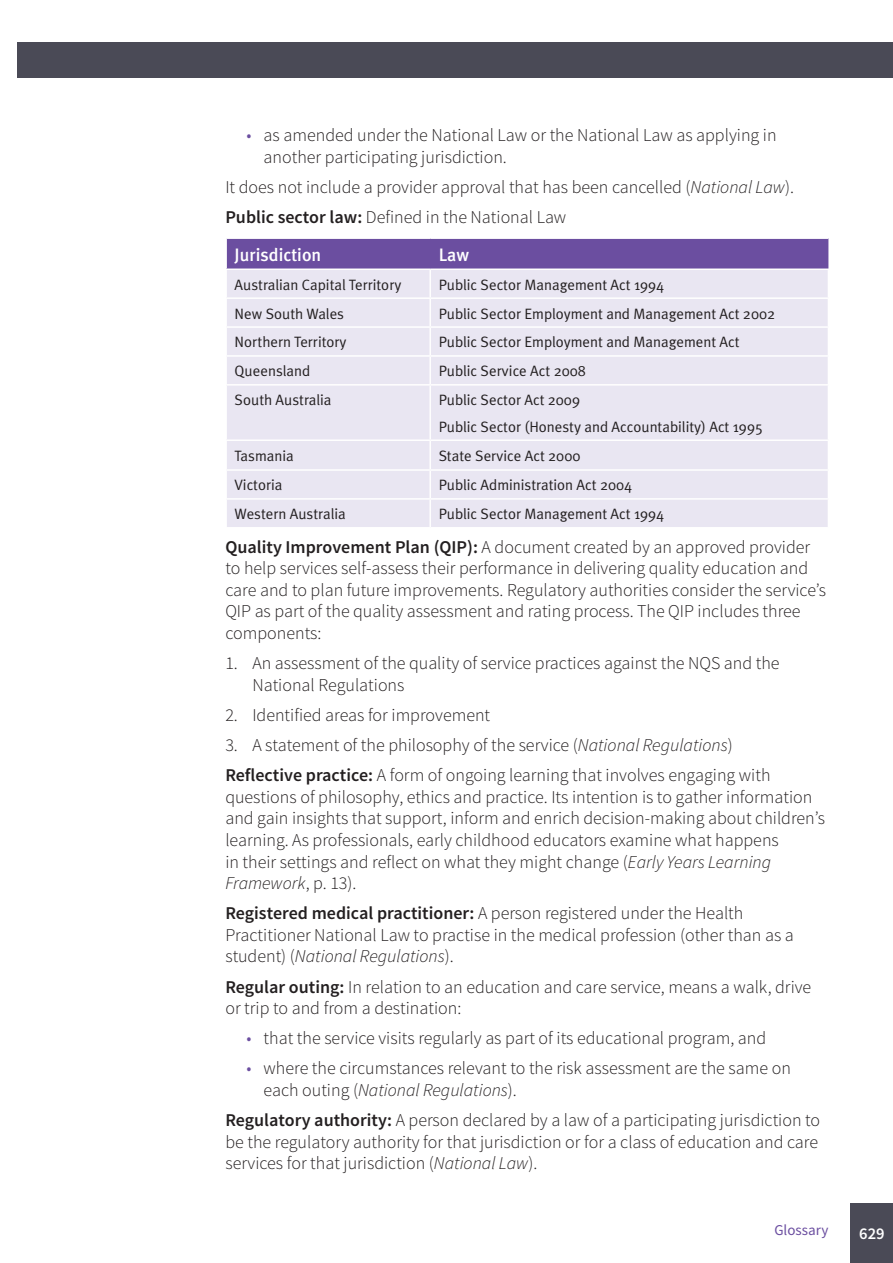
<style>
.page{position:relative;width:893px;height:1263px;background:#fff}
.page>*{position:absolute;margin:0;border:0;box-sizing:border-box;transform-origin:0 0}
._02-body{font:300 18px/21.6px "Source Sans Pro";color:#231f20}
.table-style-2-header{font:500 18px "Meta Plus";color:#fff}
.t1{font:600 16.5px "Source Sans Pro";color:#fff}
.table-body-text{font:15px "Meta Plus Normal";color:#231f20}
.t2{font:15px "Source Sans Pro";color:#6b4ea0}
.s1{color:#6b4ea0}
.s2{font-style:italic}
.s3{font-weight:600}
</style>
<div class="page">
<div style="left:17px;top:43px;width:876px;height:35px;background:#4a4a56"></div>
<div style="left:850px;top:1203px;width:43px;height:60px;background:#4a4a56"></div>
<div style="left:227px;top:386px;width:601px;height:141px;background:#e9e6f2"></div>
<svg style="left:227px;top:238px;width:602px;height:146px;background:#cec5e0"></svg>
<hr style="left:225px;top:237px;width:205px;height:2px;background:#fff">
<hr style="left:430px;top:237px;width:398px;height:2px;background:#fff">
<hr style="left:225px;top:268px;width:205px;height:2px;background:#fff">
<hr style="left:430px;top:268px;width:399px;height:2px;background:#fff">
<hr style="left:429px;top:270px;width:2px;height:27px;background:#fff">
<hr style="left:225px;top:297px;width:205px;height:2px;background:#fff">
<hr style="left:225px;top:439px;width:205px;height:2px;background:#fff">
<hr style="left:430px;top:297px;width:399px;height:2px;background:#fff">
<hr style="left:429px;top:299px;width:2px;height:27px;background:#fff">
<hr style="left:429px;top:386px;width:2px;height:53px;background:#fff">
<hr style="left:430px;top:439px;width:399px;height:2px;background:#fff">
<hr style="left:225px;top:326px;width:205px;height:2px;background:#fff">
<hr style="left:430px;top:326px;width:399px;height:2px;background:#fff">
<hr style="left:429px;top:328px;width:2px;height:27px;background:#fff">
<hr style="left:225px;top:355px;width:205px;height:2px;background:#fff">
<hr style="left:430px;top:355px;width:399px;height:2px;background:#fff">
<hr style="left:429px;top:357px;width:2px;height:27px;background:#fff">
<hr style="left:429px;top:441px;width:2px;height:28px;background:#fff">
<hr style="left:225px;top:469px;width:205px;height:2px;background:#fff">
<hr style="left:430px;top:469px;width:399px;height:2px;background:#fff">
<hr style="left:429px;top:471px;width:2px;height:27px;background:#fff">
<hr style="left:225px;top:498px;width:205px;height:2px;background:#fff">
<hr style="left:430px;top:498px;width:399px;height:2px;background:#fff">
<hr style="left:429px;top:500px;width:2px;height:27px;background:#fff">
<p class="_02-body" style="left:264px;top:124px;width:514px;text-indent:-17px"><span class="s1">•</span> as amended under the National Law or the National Law as applying in another participating jurisdiction.</p>
<p class="_02-body" style="left:225px;top:176px;width:570px">It does not include a provider approval that has been cancelled (<span class="s2">National Law</span>).</p>
<p class="_02-body" style="left:225px;top:206px;width:342px"><span class="s3">Public sector law:</span> Defined in the National Law</p>
<p class="table-style-2-header" style="left:235px;top:244px;width:88px">Jurisdiction</p>
<p class="table-style-2-header" style="left:439px;top:244px;width:32px">Law</p>
<p class="table-body-text" style="left:235px;top:276px;width:168px">Australian Capital Territory</p>
<p class="table-body-text" style="left:439px;top:276px;width:227px">Public Sector Management Act 1994</p>
<p class="table-body-text" style="left:235px;top:305px;width:111px">New South Wales</p>
<p class="table-body-text" style="left:439px;top:305px;width:338px">Public Sector Employment and Management Act 2002</p>
<p class="table-body-text" style="left:235px;top:334px;width:114px">Northern Territory</p>
<p class="table-body-text" style="left:439px;top:334px;width:302px">Public Sector Employment and Management Act</p>
<p class="table-body-text" style="left:235px;top:362px;width:77px">Queensland</p>
<p class="table-body-text" style="left:439px;top:362px;width:149px">Public Service Act 2008</p>
<p class="table-body-text" style="left:235px;top:391px;width:98px">South Australia</p>
<p class="table-body-text" style="left:439px;top:391px;width:143px">Public Sector Act 2009</p>
<p class="table-body-text" style="left:439px;top:418px;width:326px">Public Sector (Honesty and Accountability) Act 1995</p>
<p class="table-body-text" style="left:235px;top:447px;width:61px">Tasmania</p>
<p class="table-body-text" style="left:439px;top:447px;width:143px">State Service Act 2000</p>
<p class="table-body-text" style="left:235px;top:476px;width:49px">Victoria</p>
<p class="table-body-text" style="left:439px;top:476px;width:195px">Public Administration Act 2004</p>
<p class="table-body-text" style="left:235px;top:505px;width:113px">Western Australia</p>
<p class="table-body-text" style="left:439px;top:505px;width:227px">Public Sector Management Act 1994</p>
<p class="_02-body" style="left:225px;top:536px;width:602px"><span class="s3">Quality Improvement Plan (QIP):</span> A document created by an approved provider to help services self-assess their performance in delivering quality education and care and to plan future improvements. Regulatory authorities consider the service’s QIP as part of the quality assessment and rating process. The QIP includes three components:</p>
<p class="_02-body" style="left:252px;top:652px;width:529px;text-indent:-27px">1. An assessment of the quality of service practices against the NQS and the<br>National Regulations</p>
<p class="_02-body" style="left:225px;top:704px;width:266px">2. Identified areas for improvement</p>
<p class="_02-body" style="left:225px;top:734px;width:509px">3. A statement of the philosophy of the service (<span class="s2">National Regulations</span>)</p>
<p class="_02-body" style="left:225px;top:764px;width:601px"><span class="s3">Reflective practice:</span> A form of ongoing learning that involves engaging with questions of philosophy, ethics and practice. Its intention is to gather information and gain insights that support, inform and enrich decision-making about children’s learning. As professionals, early childhood educators examine what happens<br>in their settings and reflect on what they might change (<span class="s2">Early Years Learning Framework</span>, p. 13).</p>
<p class="_02-body" style="left:225px;top:902px;width:570px"><span class="s3">Registered medical practitioner:</span> A person registered under the Health<br>Practitioner National Law to practise in the medical profession (other than as a student) (<span class="s2">National Regulations</span>).</p>
<p class="_02-body" style="left:225px;top:976px;width:587px"><span class="s3">Regular outing:</span> In relation to an education and care service, means a walk, drive or trip to and from a destination:</p>
<p class="_02-body" style="left:247px;top:1027px;width:521px"><span class="s1">•</span> that the service visits regularly as part of its educational program, and</p>
<p class="_02-body" style="left:264px;top:1058px;width:529px;text-indent:-17px"><span class="s1">•</span> where the circumstances relevant to the risk assessment are the same on each outing (<span class="s2">National Regulations</span>).</p>
<p class="_02-body" style="left:225px;top:1109px;width:596px;text-align:justify"><span class="s3">Regulatory authority:</span> A person declared by a law of a participating jurisdiction to be the regulatory authority for that jurisdiction or for a class of education and care services for that jurisdiction (<span class="s2">National Law</span>).</p>
<p class="t2" style="left:774px;top:1221px;width:55px">Glossary</p>
<p class="t1" style="left:859px;top:1223px;width:27px">629</p>
</div>
